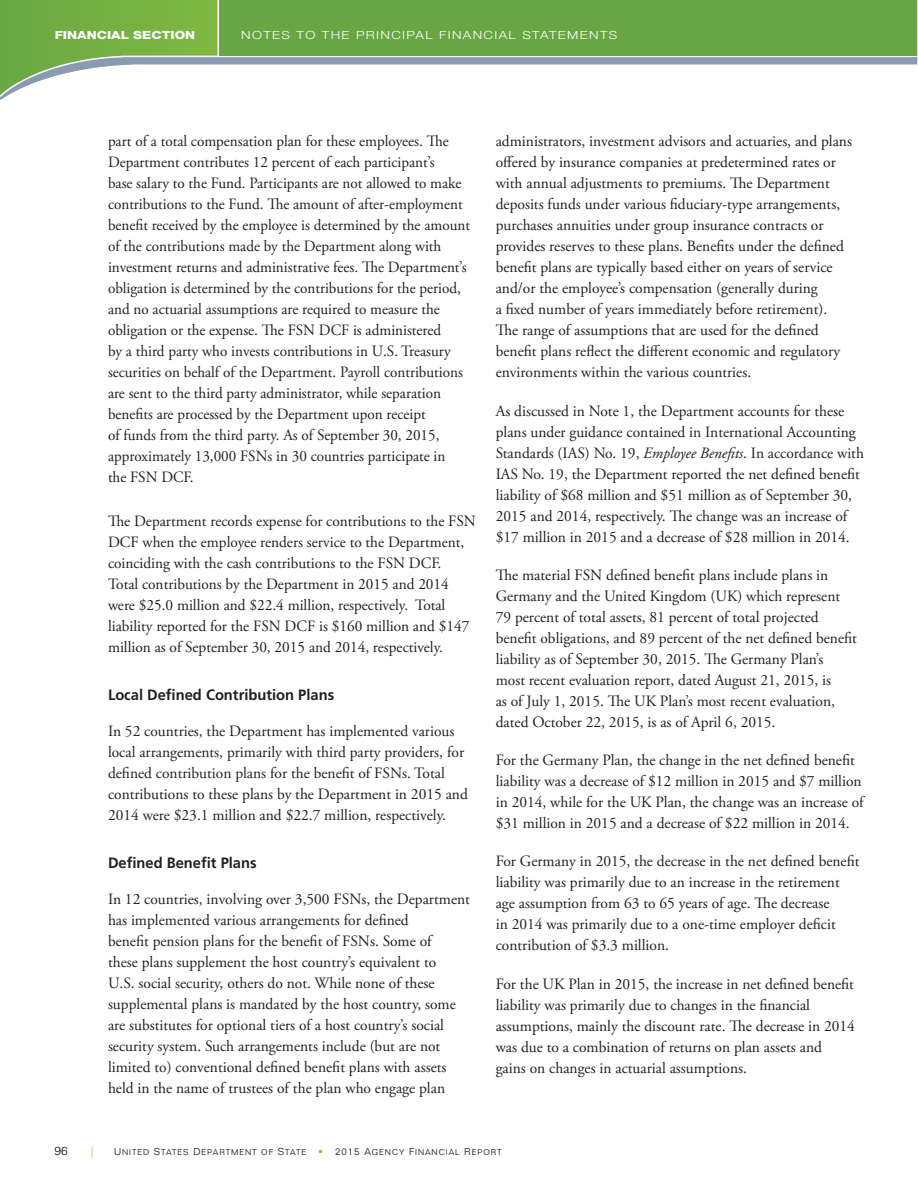
<style>
.page{position:relative;width:918px;height:1188px;background:#fff}
.page>*{position:absolute;margin:0;border:0;box-sizing:border-box;transform-origin:0 0}
.t1{font:15.75px/21px "Adobe Garamond Pro";color:#231f20}
.t2{font:15.75px/21px "Adobe Garamond Pro";color:#231f20;scale:.96 1}
.t3{font:700 15px "Frutiger LT Std";color:#231f20}
.t4{font:300 12px "Folio Std";color:#231f20}
.t5{font:300 11.25px "Helvetica Neue LT Std";letter-spacing:.1em;color:#fff;scale:1.2 1}
.t6{font:800 11.25px "Helvetica Neue LT Std";color:#fff;scale:1.2 1}
.t7{font:300 10.5px "Folio Std";color:#8bc63e}
.t8{font:8.25px "Folio Std Light SC850";letter-spacing:.12em;color:#231f20}
.s1{font-style:italic}
.s2{font-size:9.75px}
.s3{font-size:9.75px;color:#8bc63e}
</style>
<div class="page">
<svg style="left:0;top:0;width:918px;height:100px"></svg>
<div style="left:218px;top:0;width:699px;height:55px;background:#69a643"></div>
<hr style="left:218px;top:0;width:1px;height:56px;background:#fff">
<p class="t6" style="left:55px;top:29px;width:119px">FINANCIAL SECTION</p>
<p class="t5" style="left:241px;top:28px;width:315px">NOTES TO THE PRINCIPAL FINANCIAL STATEMENTS</p>
<p class="t2" style="left:108px;top:131px;width:379px">part of a total compensation plan for these employees. The Department contributes 12 percent of each participant’s<br>base salary to the Fund. Participants are not allowed to make contributions to the Fund. The amount of after-employment benefit received by the employee is determined by the amount of the contributions made by the Department along with investment returns and administrative fees. The Department’s obligation is determined by the contributions for the period, and no actuarial assumptions are required to measure the obligation or the expense. The FSN DCF is administered<br>by a third party who invests contributions in U.S. Treasury securities on behalf of the Department. Payroll contributions are sent to the third party administrator, while separation benefits are processed by the Department upon receipt<br>of funds from the third party. As of September 30, 2015, approximately 13,000 FSNs in 30 countries participate in<br>the FSN DCF.</p>
<p class="t1" style="left:108px;top:511px;width:369px">The Department records expense for contributions to the FSN DCF when the employee renders service to the Department, coinciding with the cash contributions to the FSN DCF.<br>Total contributions by the Department in 2015 and 2014 were $25.0 million and $22.4 million, respectively. Total liability reported for the FSN DCF is $160 million and $147 million as of September 30, 2015 and 2014, respectively.</p>
<h4 class="t3" style="left:108px;top:686px;width:228px">Local Defined Contribution Plans</h4>
<p class="t1" style="left:108px;top:721px;width:361px">In 52 countries, the Department has implemented various local arrangements, primarily with third party providers, for defined contribution plans for the benefit of FSNs. Total contributions to these plans by the Department in 2015 and 2014 were $23.1 million and $22.7 million, respectively.</p>
<h4 class="t3" style="left:108px;top:854px;width:150px">Defined Benefit Plans</h4>
<p class="t1" style="left:108px;top:889px;width:364px">In 12 countries, involving over 3,500 FSNs, the Department has implemented various arrangements for defined<br>benefit pension plans for the benefit of FSNs. Some of<br>these plans supplement the host country’s equivalent to<br>U.S. social security, others do not. While none of these supplemental plans is mandated by the host country, some are substitutes for optional tiers of a host country’s social security system. Such arrangements include (but are not limited to) conventional defined benefit plans with assets held in the name of trustees of the plan who engage plan</p>
<p class="t1" style="left:496px;top:131px;width:358px">administrators, investment advisors and actuaries, and plans offered by insurance companies at predetermined rates or with annual adjustments to premiums. The Department deposits funds under various fiduciary-type arrangements, purchases annuities under group insurance contracts or provides reserves to these plans. Benefits under the defined benefit plans are typically based either on years of service and/or the employee’s compensation (generally during<br>a fixed number of years immediately before retirement).<br>The range of assumptions that are used for the defined benefit plans reflect the different economic and regulatory environments within the various countries.</p>
<p class="t1" style="left:496px;top:401px;width:370px">As discussed in Note 1, the Department accounts for these plans under guidance contained in International Accounting Standards (IAS) No. 19, <span class="s1">Employee Benefits</span>. In accordance with IAS No. 19, the Department reported the net defined benefit liability of $68 million and $51 million as of September 30, 2015 and 2014, respectively. The change was an increase of $17 million in 2015 and a decrease of $28 million in 2014.</p>
<p class="t1" style="left:496px;top:565px;width:363px">The material FSN defined benefit plans include plans in Germany and the United Kingdom (UK) which represent 79 percent of total assets, 81 percent of total projected benefit obligations, and 89 percent of the net defined benefit liability as of September 30, 2015. The Germany Plan’s<br>most recent evaluation report, dated August 21, 2015, is<br>as of July 1, 2015. The UK Plan’s most recent evaluation, dated October 22, 2015, is as of April 6, 2015.</p>
<p class="t1" style="left:496px;top:750px;width:370px">For the Germany Plan, the change in the net defined benefit liability was a decrease of $12 million in 2015 and $7 million in 2014, while for the UK Plan, the change was an increase of $31 million in 2015 and a decrease of $22 million in 2014.</p>
<p class="t1" style="left:496px;top:851px;width:365px">For Germany in 2015, the decrease in the net defined benefit liability was primarily due to an increase in the retirement age assumption from 63 to 65 years of age. The decrease<br>in 2014 was primarily due to a one-time employer deficit contribution of $3.3 million.</p>
<p class="t1" style="left:496px;top:974px;width:361px">For the UK Plan in 2015, the increase in net defined benefit liability was primarily due to changes in the financial assumptions, mainly the discount rate. The decrease in 2014 was due to a combination of returns on plan assets and gains on changes in actuarial assumptions.</p>
<p class="t4" style="left:55px;top:1144px;width:15px">96</p>
<p class="t7" style="left:91px;top:1145px;width:4px">|</p>
<p class="t8" style="left:114px;top:1147px;width:389px"><span class="s2">U</span>NITED <span class="s2">S</span>TATES <span class="s2">D</span>EPARTMENT OF <span class="s2">S</span>TATE <span class="s3">•</span> <span class="s2">2015 A</span>GENCY <span class="s2">F</span>INANCIAL <span class="s2">R</span>EPORT</p>
</div>
